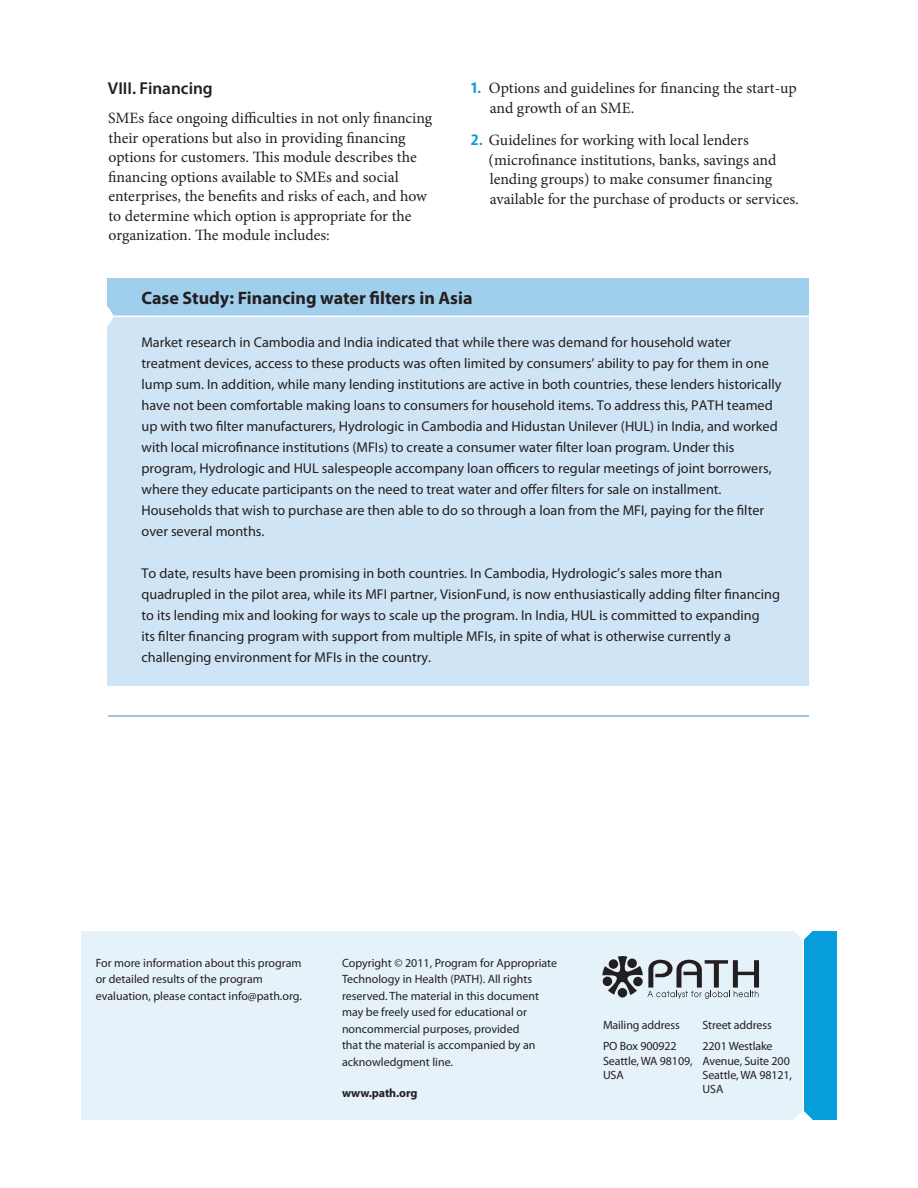
<style>
.page{position:relative;width:918px;height:1188px;background:#fff}
.page>*{position:absolute;margin:0;border:0;box-sizing:border-box;transform-origin:0 0}
.Sidebar_head{font:700 18px "Myriad Pro";color:#231f20}
.Text_head_1{font:600 17.25px "Myriad Pro";color:#231f20}
.Text{font:15.75px/19.5px "Minion Pro";letter-spacing:-.005em;color:#231f20}
.Text_numbered{font:15.75px/19.5px "Minion Pro";letter-spacing:-.005em;color:#231f20}
.Sidebar_first{font:14.25px/21px "Myriad Pro";color:#231f20}
.t1{font:12px/16.5px "Myriad Pro";color:#231f20}
.t2{font:700 12px "Myriad Pro";letter-spacing:-.01em;color:#231f20}
.s1{font-family:"Seravek";font-weight:500;color:#069ddc}
</style>
<div class="page">
<div style="left:108px;top:316px;width:701px;height:370px;background:#cfe5f6"></div>
<div style="left:108px;top:278px;width:701px;height:38px;background:#a0cfee"></div>
<svg style="left:107px;top:306px;width:7px;height:20px"></svg>
<hr style="left:108px;top:316px;width:801px;height:1px;background:#fff">
<div style="left:81px;top:931px;width:756px;height:189px;background:#e6f2fa"></div>
<div style="left:803px;top:931px;width:34px;height:189px;background:#069ddc"></div>
<svg style="left:794px;top:1111px;width:19px;height:9px"></svg>
<svg style="left:794px;top:931px;width:19px;height:9px"></svg>
<hr style="left:802px;top:931px;width:2px;height:189px;background:#fff">
<svg style="left:602px;top:956px;width:157px;height:43px"></svg>
<hr style="left:108px;top:716px;width:701px;height:1px;background:#4a89be">
<p class="Text_head_1" style="left:108px;top:77px;width:106px">VIII. Financing</p>
<p class="Text" style="left:108px;top:108px;width:326px">SMEs face ongoing difficulties in not only financing their operations but also in providing financing options for customers. This module describes the financing options available to SMEs and social enterprises, the benefits and risks of each, and how to determine which option is appropriate for the organization. The module includes:</p>
<p class="Text_numbered" style="left:490px;top:79px;width:309px;text-indent:-19px"><span class="s1">1.</span> Options and guidelines for financing the start-up and growth of an SME.</p>
<p class="Text_numbered" style="left:489px;top:131px;width:312px;text-indent:-18px"><span class="s1">2.</span> Guidelines for working with local lenders (microfinance institutions, banks, savings and lending groups) to make consumer financing available for the purchase of products or services.</p>
<p class="Sidebar_head" style="left:142px;top:286px;width:333px">Case Study: Financing water filters in Asia</p>
<p class="Sidebar_first" style="left:142px;top:332px;width:642px">Market research in Cambodia and India indicated that while there was demand for household water treatment devices, access to these products was often limited by consumers’ ability to pay for them in one lump sum. In addition, while many lending institutions are active in both countries, these lenders historically have not been comfortable making loans to consumers for household items. To address this, PATH teamed up with two filter manufacturers, Hydrologic in Cambodia and Hidustan Unilever (HUL) in India, and worked with local microfinance institutions (MFIs) to create a consumer water filter loan program. Under this program, Hydrologic and HUL salespeople accompany loan officers to regular meetings of joint borrowers, where they educate participants on the need to treat water and offer filters for sale on installment.<br>Households that wish to purchase are then able to do so through a loan from the MFI, paying for the filter over several months.</p>
<p class="Sidebar_first" style="left:142px;top:563px;width:640px">To date, results have been promising in both countries. In Cambodia, Hydrologic’s sales more than quadrupled in the pilot area, while its MFI partner, VisionFund, is now enthusiastically adding filter financing to its lending mix and looking for ways to scale up the program. In India, HUL is committed to expanding<br>its filter financing program with support from multiple MFIs, in spite of what is otherwise currently a challenging environment for MFIs in the country.</p>
<p class="t1" style="left:96px;top:954px;width:208px">For more information about this program or detailed results of the program evaluation, please contact info@path.org.</p>
<p class="t1" style="left:342px;top:954px;width:217px">Copyright © 2011, Program for Appropriate Technology in Health (PATH). All rights reserved. The material in this document may be freely used for educational or noncommercial purposes, provided<br>that the material is accompanied by an acknowledgment line.</p>
<p class="t1" style="left:603px;top:1017px;width:78px">Mailing address</p>
<p class="t1" style="left:603px;top:1038px;width:75px">PO Box 900922</p>
<p class="t1" style="left:603px;top:1053px;width:91px;line-height:14.2px">Seattle, WA 98109,<br>USA</p>
<p class="t1" style="left:703px;top:1017px;width:71px">Street address</p>
<p class="t1" style="left:703px;top:1039px;width:89px;line-height:14.2px">2201 Westlake<br>Avenue, Suite 200</p>
<p class="t1" style="left:703px;top:1066px;width:91px">Seattle, WA 98121,</p>
<p class="t2" style="left:342px;top:1086px;width:77px">www.path.org</p>
<p class="t1" style="left:703px;top:1081px;width:22px">USA</p>
</div>
